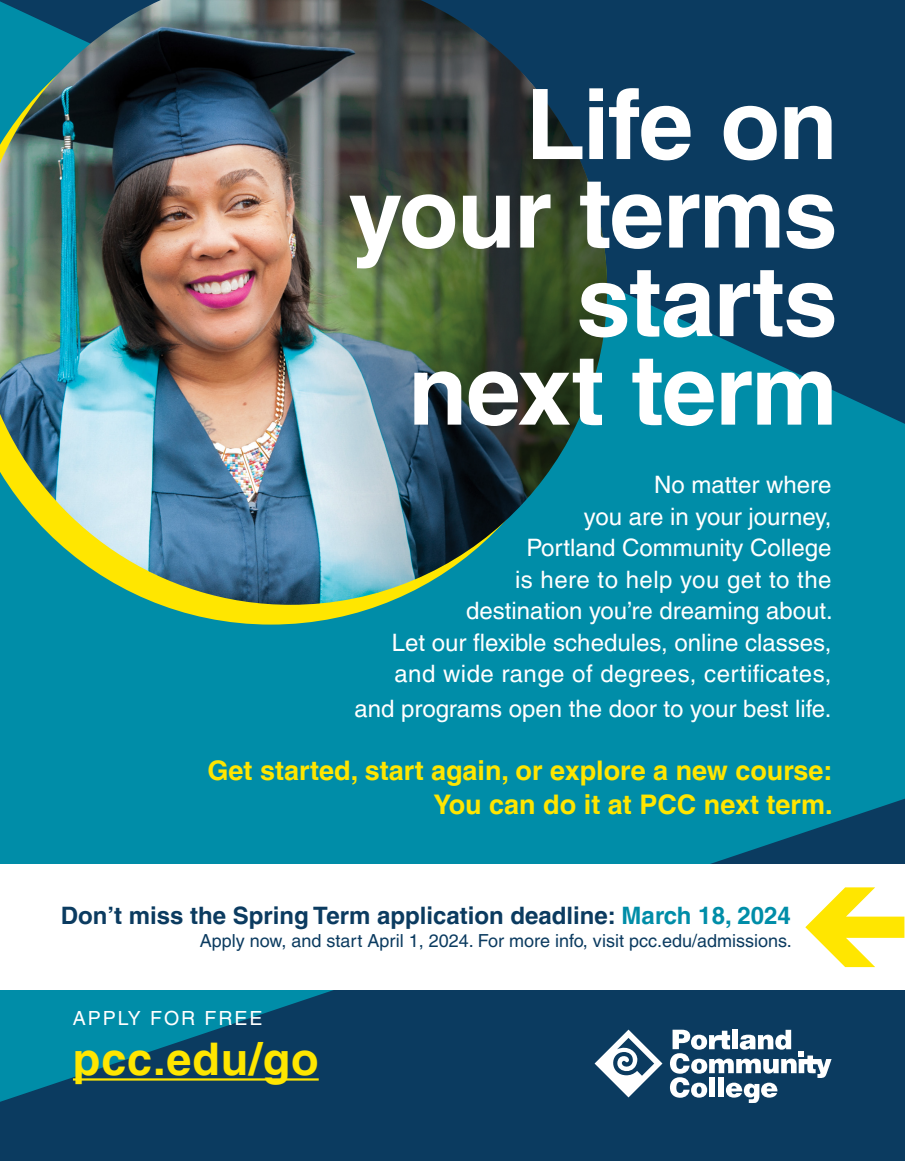
<style>
.page{position:relative;width:905px;height:1161px;background:#fff}
.page>*{position:absolute;margin:0;border:0;box-sizing:border-box;transform-origin:0 0}
.t1{font:700 97.5px/88.5px "Helvetica LT Pro";letter-spacing:-.015em;color:#fff;text-align:right}
.t2{font:700 45px "Helvetica LT Pro";letter-spacing:.02em;color:#ffe600}
.t3{font:700 27px/34.5px "Helvetica LT Pro";color:#ffe600;text-align:right}
.t4{font:24px/31.5px "Helvetica LT Pro";color:#fff;text-align:right}
.t5{font:700 24px "Helvetica LT Pro";color:#0b3b60}
.t6{font:19.5px "Helvetica LT Pro";letter-spacing:.1em;color:#fff}
.t7{font:18px "Helvetica LT Pro";color:#0b3b60}
.s1{color:#008da8}
</style>
<div class="page">
<div style="left:0;top:0;width:904px;height:1161px;background:#008da8"></div>
<svg style="left:0;top:799px;width:904px;height:362px;fill:#0b3b60"></svg>
<div style="left:0;top:865px;width:904px;height:125px;background:#fff"></div>
<hr style="left:73px;top:1078px;width:246px;height:3px;background:#ffe600">
<svg style="left:607px;top:0;width:297px;height:424px;fill:#0b3b60"></svg>
<svg style="left:161px;top:605px;width:220px;height:20px;fill:#ffe600"></svg>
<img style="left:0;top:0;width:607px;height:605px">
<svg style="left:805px;top:887px;width:99px;height:80px"></svg>
<svg style="left:594px;top:1030px;width:68px;height:67px;background:#628198"></svg>
<svg style="left:670px;top:1030px;width:161px;height:73px;background:#628198"></svg>
<p class="t1" style="left:348px;top:81px;width:491px">Life on your terms starts<br>next term</p>
<p class="t4" style="left:466px;top:469px;width:368px">No matter where<br>you are in your journey,<br>Portland Community College<br>is here to help you get to the destination you’re dreaming about.</p>
<p class="t4" style="left:391px;top:627px;width:441px;text-align:left">Let our flexible schedules, online classes, and wide range of degrees, certificates,</p>
<h2 class="t4" style="left:354px;top:693px;width:478px">and programs open the door to your best life.</h2>
<p class="t3" style="left:207px;top:753px;width:626px">Get started, start again, or explore a new course:<br>You can do it at PCC next term.</p>
<h2 class="t5" style="left:61px;top:901px;width:731px">Don’t miss the Spring Term application deadline: <span class="s1">March 18, 2024</span></h2>
<p class="t7" style="left:200px;top:930px;width:593px">Apply now, and start April 1, 2024. For more info, visit pcc.edu/admissions.</p>
<p class="t6" style="left:73px;top:1007px;width:191px">APPLY FOR FREE</p>
<h1 class="t2" style="left:73px;top:1032px;width:247px">pcc.edu/go</h1>
</div>
